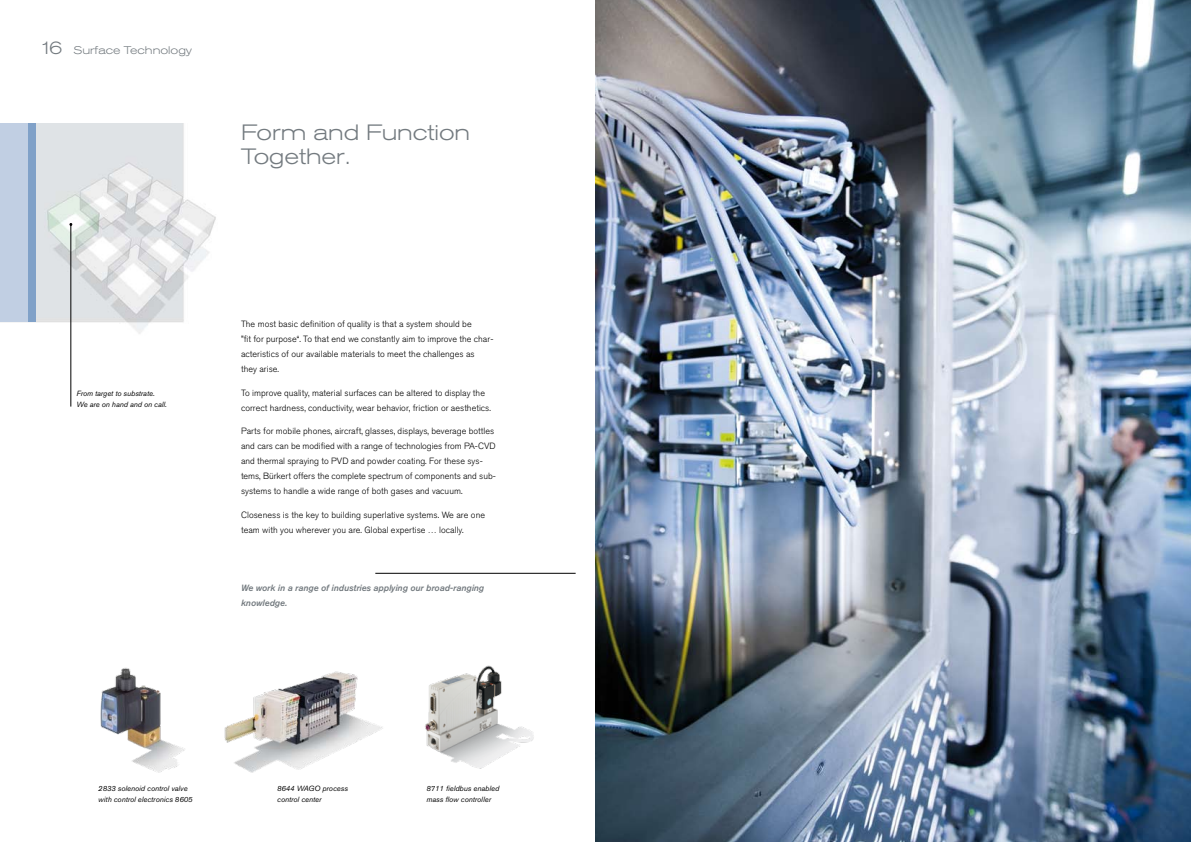
<style>
.page{position:relative;width:1191px;height:842px;background:#fff}
.page>*{position:absolute;margin:0;border:0;box-sizing:border-box;transform-origin:0 0}
.t1{font:300 expanded 22px/24px "Akzidenz Grotesk BQ";color:#737a7f}
.t2{font:300 expanded 11px "Akzidenz Grotesk BQ";color:#737a7f}
.t3{font:300 9px/15px "Akzidenz Grotesk BQ";letter-spacing:.005em;color:#000}
.t4{font:italic 9px/15px "Akzidenz Grotesk BQ Med";letter-spacing:-.005em;color:#737a7f}
.t5{font:italic 7.5px/10.5px "Akzidenz Grotesk BQ";color:#000}
.s1{font-size:18px}
</style>
<div class="page">
<img style="left:595px;top:0;width:596px;height:842px">
<img style="left:36px;top:123px;width:180px;height:238px">
<div style="left:0;top:123px;width:29px;height:199px;background:#c1cfe3"></div>
<div style="left:28px;top:123px;width:8px;height:199px;background:#80a1c8"></div>
<hr style="left:71px;top:224px;width:1px;height:183px;background:#000">
<hr style="left:375px;top:573px;width:200px;height:1px;background:#000">
<img style="left:425px;top:665px;width:109px;height:104px">
<img style="left:100px;top:668px;width:85px;height:105px">
<img style="left:224px;top:671px;width:159px;height:102px">
<p class="t2" style="left:40px;top:43px;width:154px"><span class="s1">16</span> Surface Technology</p>
<h1 class="t1" style="left:241px;top:121px;width:231px">Form and Function<br>Together.</h1>
<p class="t5" style="left:77px;top:388px;width:92px">From target to substrate.<br>We are on hand and on call.</p>
<p class="t3" style="left:241px;top:317px;width:254px">The most basic definition of quality is that a system should be<br>”fit for purpose“. To that end we constantly aim to improve the char&shy;acteristics of our available materials to meet the challenges as<br>they arise.</p>
<p class="t3" style="left:241px;top:385px;width:251px">To improve quality, material surfaces can be altered to display the correct hardness, conductivity, wear behavior, friction or aesthetics.</p>
<p class="t3" style="left:241px;top:424px;width:256px">Parts for mobile phones, aircraft, glasses, displays, beverage bottles and cars can be modified with a range of technologies from PA-CVD and thermal spraying to PVD and powder coating. For these sys&shy;tems, Bürkert offers the complete spectrum of components and sub&shy;systems to handle a wide range of both gases and vacuum.</p>
<p class="t3" style="left:241px;top:507px;width:246px">Closeness is the key to building superlative systems. We are one team with you wherever you are. Global expertise … locally.</p>
<p class="t4" style="left:241px;top:580px;width:245px">We work in a range of industries applying our broad-ranging knowledge.</p>
<p class="t5" style="left:277px;top:783px;width:72px">8644 WAGO process control center</p>
<p class="t5" style="left:98px;top:783px;width:96px">2833 solenoid control valve with control electronics 8605</p>
<p class="t5" style="left:426px;top:783px;width:74px">8711 fieldbus enabled mass flow controller</p>
</div>
